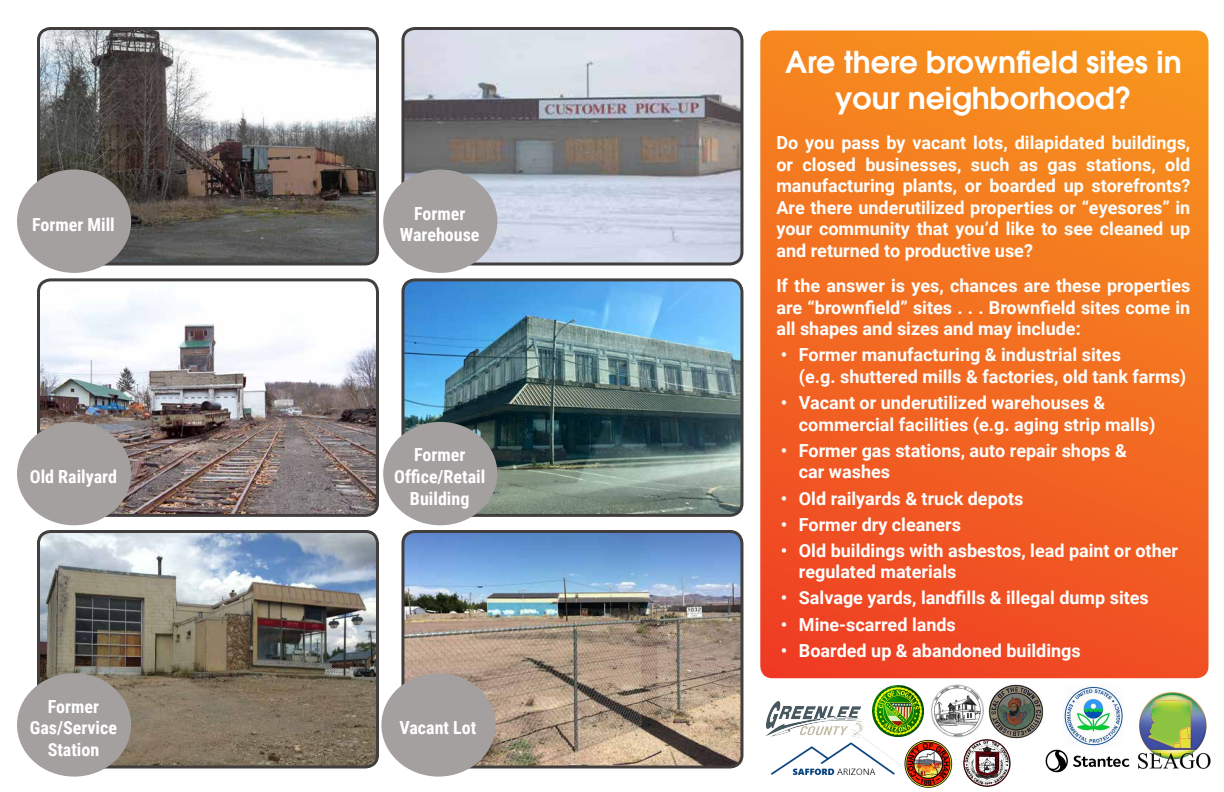
<style>
.page{position:relative;width:1224px;height:792px;background:#fff}
.page>*{position:absolute;margin:0;border:0;box-sizing:border-box;transform-origin:0 0}
.t1{font:600 30px/36px "ITC Avant Garde Pro";color:#fff;text-align:center}
.t2{font:700 18px/21.6px "Roboto";color:#fff}
.t3{font:700 18px/21.6px "Roboto Condensed";color:#fff;text-align:center}
</style>
<div class="page">
<img style="left:771px;top:736px;width:130px;height:39px">
<img style="left:904px;top:739px;width:49px;height:49px">
<svg style="left:760px;top:30px;width:448px;height:648px;background:#f26c22"></svg>
<img style="left:405px;top:28px;width:337px;height:234px">
<div style="left:401px;top:27px;width:342px;height:239px;border:3px solid #413e3d;border-radius:12px"></div>
<img style="left:405px;top:532px;width:337px;height:235px">
<div style="left:401px;top:530px;width:342px;height:238px;border:3px solid #413e3d;border-radius:12px"></div>
<img style="left:39px;top:532px;width:339px;height:235px">
<div style="left:37px;top:530px;width:342px;height:238px;border:3px solid #413e3d;border-radius:12px"></div>
<img style="left:39px;top:282px;width:336px;height:233px">
<div style="left:37px;top:278px;width:342px;height:239px;border:3px solid #413e3d;border-radius:12px"></div>
<img style="left:39px;top:29px;width:337px;height:234px">
<div style="left:37px;top:27px;width:342px;height:239px;border:3px solid #413e3d;border-radius:12px"></div>
<img style="left:403px;top:281px;width:339px;height:234px">
<div style="left:401px;top:278px;width:342px;height:239px;border:3px solid #413e3d;border-radius:12px"></div>
<div style="left:17px;top:170px;width:114px;height:103px;background:#a4a09f;border-radius:50%"></div>
<div style="left:381px;top:673px;width:115px;height:104px;background:#a4a09f;border-radius:50%"></div>
<div style="left:17px;top:673px;width:114px;height:104px;background:#a4a09f;border-radius:50%"></div>
<div style="left:383px;top:170px;width:114px;height:103px;background:#a4a09f;border-radius:50%"></div>
<div style="left:383px;top:422px;width:114px;height:103px;background:#a4a09f;border-radius:50%"></div>
<div style="left:17px;top:422px;width:114px;height:103px;background:#a4a09f;border-radius:50%"></div>
<img style="left:1045px;top:749px;width:85px;height:24px">
<img style="left:1064px;top:686px;width:59px;height:60px">
<img style="left:1138px;top:692px;width:73px;height:77px">
<img style="left:765px;top:702px;width:99px;height:37px">
<img style="left:989px;top:685px;width:55px;height:54px">
<img style="left:873px;top:685px;width:51px;height:51px">
<img style="left:931px;top:684px;width:53px;height:54px">
<img style="left:963px;top:739px;width:48px;height:48px">
<p class="t3" style="left:32px;top:213px;width:84px">Former Mill</p>
<p class="t3" style="left:30px;top:465px;width:89px">Old Railyard</p>
<p class="t3" style="left:30px;top:695px;width:89px">Former<br>Gas/Service<br>Station</p>
<p class="t3" style="left:400px;top:202px;width:81px">Former<br>Warehouse</p>
<p class="t3" style="left:394px;top:444px;width:93px">Former<br>Office/Retail<br>Building</p>
<p class="t3" style="left:399px;top:716px;width:78px">Vacant Lot</p>
<h1 class="t1" style="left:785px;top:44px;width:398px">Are there brownfield sites in your neighborhood?</h1>
<p class="t2" style="left:776px;top:131px;width:416px;text-align:justify">Do you pass by vacant lots, dilapidated buildings, or closed businesses, such as gas stations, old manufacturing plants, or boarded up storefronts?<br>Are there underutilized properties or “eyesores” in your community that you’d like to see cleaned up and returned to productive use?</p>
<p class="t2" style="left:776px;top:274px;width:415px;text-align:justify">If the answer is yes, chances are these properties are “brownfield” sites . . . Brownfield sites come in all shapes and sizes and may include:</p>
<p class="t2" style="left:799px;top:344px;width:389px;text-indent:-18px">• Former manufacturing &amp; industrial sites<br>(e.g. shuttered mills &amp; factories, old tank farms)</p>
<p class="t2" style="left:799px;top:391px;width:358px;text-indent:-18px">• Vacant or underutilized warehouses &amp; commercial facilities (e.g. aging strip malls)</p>
<p class="t2" style="left:799px;top:439px;width:329px;text-indent:-18px">• Former gas stations, auto repair shops &amp; car washes</p>
<p class="t2" style="left:781px;top:487px;width:244px">• Old railyards &amp; truck depots</p>
<p class="t2" style="left:781px;top:513px;width:182px">• Former dry cleaners</p>
<p class="t2" style="left:799px;top:539px;width:381px;text-indent:-18px">• Old buildings with asbestos, lead paint or other regulated materials</p>
<p class="t2" style="left:781px;top:587px;width:369px">• Salvage yards, landfills &amp; illegal dump sites</p>
<p class="t2" style="left:781px;top:613px;width:176px">• Mine-scarred lands</p>
<p class="t2" style="left:781px;top:639px;width:301px">• Boarded up &amp; abandoned buildings</p>
</div>
